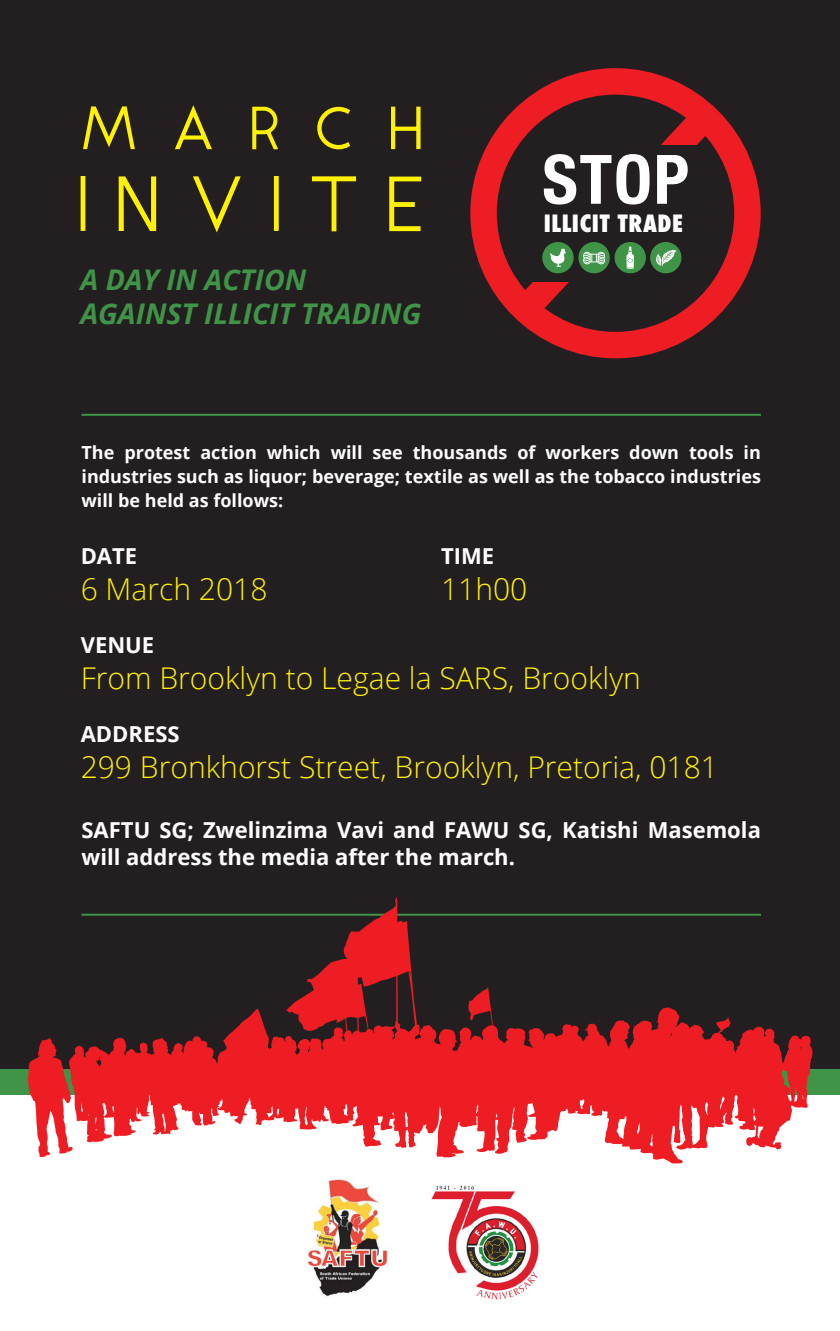
<style>
.page{position:relative;width:840px;height:1331px;background:#fff}
.page>*{position:absolute;margin:0;border:0;box-sizing:border-box;transform-origin:0 0}
.t1{font:75.4px "Alcubierre";letter-spacing:.35em;color:#fff101}
.t2{font:700 condensed 68.2px "Helvetica Neue";color:#fff}
.t3{font:57.8px "Alcubierre";letter-spacing:.605em;color:#fff101}
.t4{font:300 30px "Open Sans";color:#fff101}
.t5{font:italic 700 28.4px/34.2px "Open Sans";color:#3f9447}
.t6{font:800 condensed 23.2px "Futura";letter-spacing:.025em;color:#fff}
.t7{font:700 22px/26.4px "Open Sans";color:#fff}
.t8{font:700 18px/24px "Open Sans";color:#fff;text-align:justify}
</style>
<div class="page">
<div style="left:0;top:0;width:839px;height:1085px;background:#231f20"></div>
<div style="left:0;top:1069px;width:839px;height:25px;background:#3f9447"></div>
<div style="left:81px;top:176px;width:4px;height:55px;border:2px solid #fff101"></div>
<svg style="left:118px;top:176px;width:39px;height:56px"></svg>
<svg style="left:193px;top:176px;width:48px;height:57px"></svg>
<div style="left:274px;top:176px;width:4px;height:55px;border:2px solid #fff101"></div>
<svg style="left:311px;top:176px;width:46px;height:56px"></svg>
<svg style="left:389px;top:176px;width:33px;height:56px"></svg>
<svg style="left:83px;top:106px;width:52px;height:44px"></svg>
<svg style="left:175px;top:105px;width:37px;height:45px"></svg>
<svg style="left:252px;top:106px;width:26px;height:44px"></svg>
<svg style="left:317px;top:106px;width:34px;height:44px"></svg>
<svg style="left:391px;top:106px;width:30px;height:44px"></svg>
<img style="left:307px;top:1178px;width:81px;height:119px">
<img style="left:431px;top:1185px;width:108px;height:115px">
<svg style="left:470px;top:68px;width:290px;height:290px"></svg>
<svg style="left:515px;top:108px;width:199px;height:210px"></svg>
<hr style="left:81px;top:414px;width:679px;height:2px;background:#3f9447">
<svg style="left:27px;top:1037px;width:42px;height:120px"></svg>
<svg style="left:69px;top:897px;width:743px;height:266px"></svg>
<h3 class="t3" style="left:81px;top:94px;width:344px">MARCH</h3>
<h1 class="t1" style="left:77px;top:160px;width:349px">INVITE</h1>
<h3 class="t5" style="left:80px;top:262px;width:342px">A DAY IN ACTION<br>AGAINST ILLICIT TRADING</h3>
<h2 class="t2" style="left:542px;top:123px;width:148px">STOP</h2>
<p class="t6" style="left:543px;top:207px;width:141px">ILLICIT TRADE</p>
<p class="t8" style="left:81px;top:440px;width:680px">The protest action which will see thousands of workers down tools in industries such as liquor; beverage; textile as well as the tobacco industries will be held as follows:</p>
<p class="t7" style="left:81px;top:542px;width:58px">DATE</p>
<p class="t7" style="left:441px;top:542px;width:55px">TIME</p>
<h3 class="t4" style="left:81px;top:569px;width:188px">6 March 2018</h3>
<h3 class="t4" style="left:441px;top:569px;width:88px">11h00</h3>
<p class="t7" style="left:81px;top:631px;width:75px">VENUE</p>
<h3 class="t4" style="left:81px;top:658px;width:561px">From Brooklyn to Legae la SARS, Brooklyn</h3>
<p class="t7" style="left:81px;top:720px;width:100px">ADDRESS</p>
<h3 class="t4" style="left:81px;top:746px;width:638px">299 Bronkhorst Street, Brooklyn, Pretoria, 0181</h3>
<p class="t7" style="left:81px;top:816px;width:680px">SAFTU SG; Zwelinzima Vavi and FAWU SG, Katishi Masemola will address the media after the march.</p>
</div>
